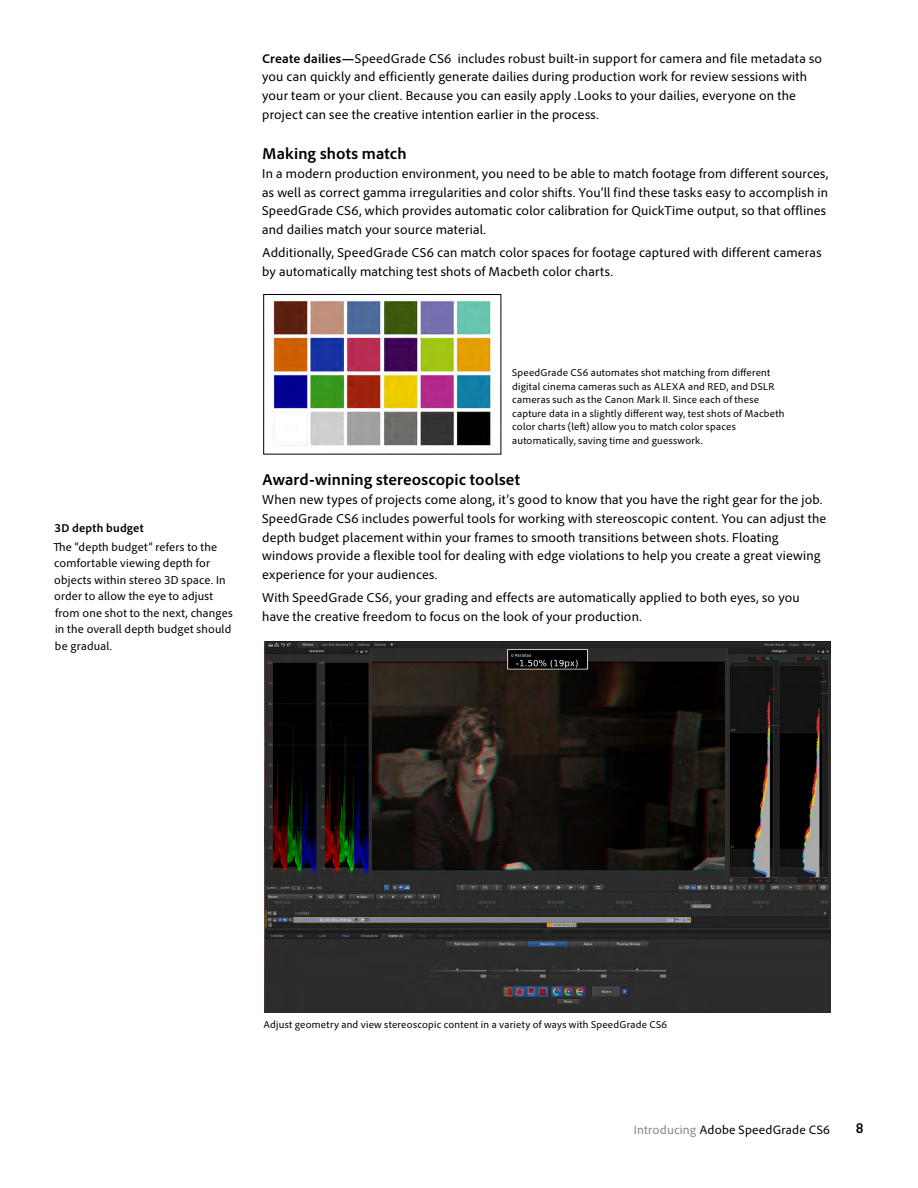
<style>
.page{position:relative;width:918px;height:1188px;background:#fff}
.page>*{position:absolute;margin:0;border:0;box-sizing:border-box;transform-origin:0 0}
.t1{font:700 16.5px "Adobe Clean";letter-spacing:.005em;color:#000}
.t2{font:700 semi-condensed 15px "Adobe Clean";color:#000}
.t3{font:13.5px/18.8px "Adobe Clean";letter-spacing:.01em;color:#000}
.t4{font:12.75px "Adobe Clean";letter-spacing:.015em;color:#000}
.t5{font:12px/16.5px "Adobe Clean";letter-spacing:.015em;color:#000}
.t6{font:700 12px "Adobe Clean";letter-spacing:.015em;color:#000}
.t7{font:10.5px/13.5px "Adobe Clean";letter-spacing:.02em;color:#000}
.s1{font-weight:700;font-size:13.2px}
.s2{color:#868787}
</style>
<div class="page">
<img style="left:272px;top:298px;width:225px;height:149px">
<div style="left:263px;top:294px;width:238px;height:160px;border:1px solid #000"></div>
<img style="left:265px;top:642px;width:566px;height:371px">
<p class="t3" style="left:262px;top:48px;width:561px"><span class="s1">Create dailies—</span>SpeedGrade CS6 includes robust built-in support for camera and file metadata so you can quickly and efficiently generate dailies during production work for review sessions with your team or your client. Because you can easily apply .Looks to your dailies, everyone on the project can see the creative intention earlier in the process.</p>
<p class="t1" style="left:262px;top:143px;width:146px">Making shots match</p>
<p class="t3" style="left:262px;top:164px;width:568px">In a modern production environment, you need to be able to match footage from different sources, as well as correct gamma irregularities and color shifts. You’ll find these tasks easy to accomplish in SpeedGrade CS6, which provides automatic color calibration for QuickTime output, so that offlines and dailies match your source material.</p>
<p class="t3" style="left:262px;top:243px;width:561px">Additionally, SpeedGrade CS6 can match color spaces for footage captured with different cameras by automatically matching test shots of Macbeth color charts.</p>
<p class="t6" style="left:55px;top:521px;width:91px">3D depth budget</p>
<p class="t5" style="left:53px;top:538px;width:181px">The “depth budget” refers to the comfortable viewing depth for objects within stereo 3D space. In order to allow the eye to adjust from one shot to the next, changes in the overall depth budget should be gradual.</p>
<p class="t7" style="left:512px;top:366px;width:274px">SpeedGrade CS6 automates shot matching from different digital cinema cameras such as ALEXA and RED, and DSLR cameras such as the Canon Mark II. Since each of these capture data in a slightly different way, test shots of Macbeth color charts (left) allow you to match color spaces automatically, saving time and guesswork.</p>
<p class="t1" style="left:262px;top:470px;width:259px">Award-winning stereoscopic toolset</p>
<p class="t3" style="left:262px;top:490px;width:566px">When new types of projects come along, it’s good to know that you have the right gear for the job.<br>SpeedGrade CS6 includes powerful tools for working with stereoscopic content. You can adjust the depth budget placement within your frames to smooth transitions between shots. Floating windows provide a flexible tool for dealing with edge violations to help you create a great viewing experience for your audiences.</p>
<p class="t3" style="left:262px;top:588px;width:539px">With SpeedGrade CS6, your grading and effects are automatically applied to both eyes, so you have the creative freedom to focus on the look of your production.</p>
<p class="t7" style="left:263px;top:1017px;width:405px">Adjust geometry and view stereoscopic content in a variety of ways with SpeedGrade CS6</p>
<p class="t4" style="left:634px;top:1122px;width:198px"><span class="s2">Introducing</span> Adobe SpeedGrade CS6</p>
<p class="t2" style="left:856px;top:1119px;width:9px">8</p>
</div>
